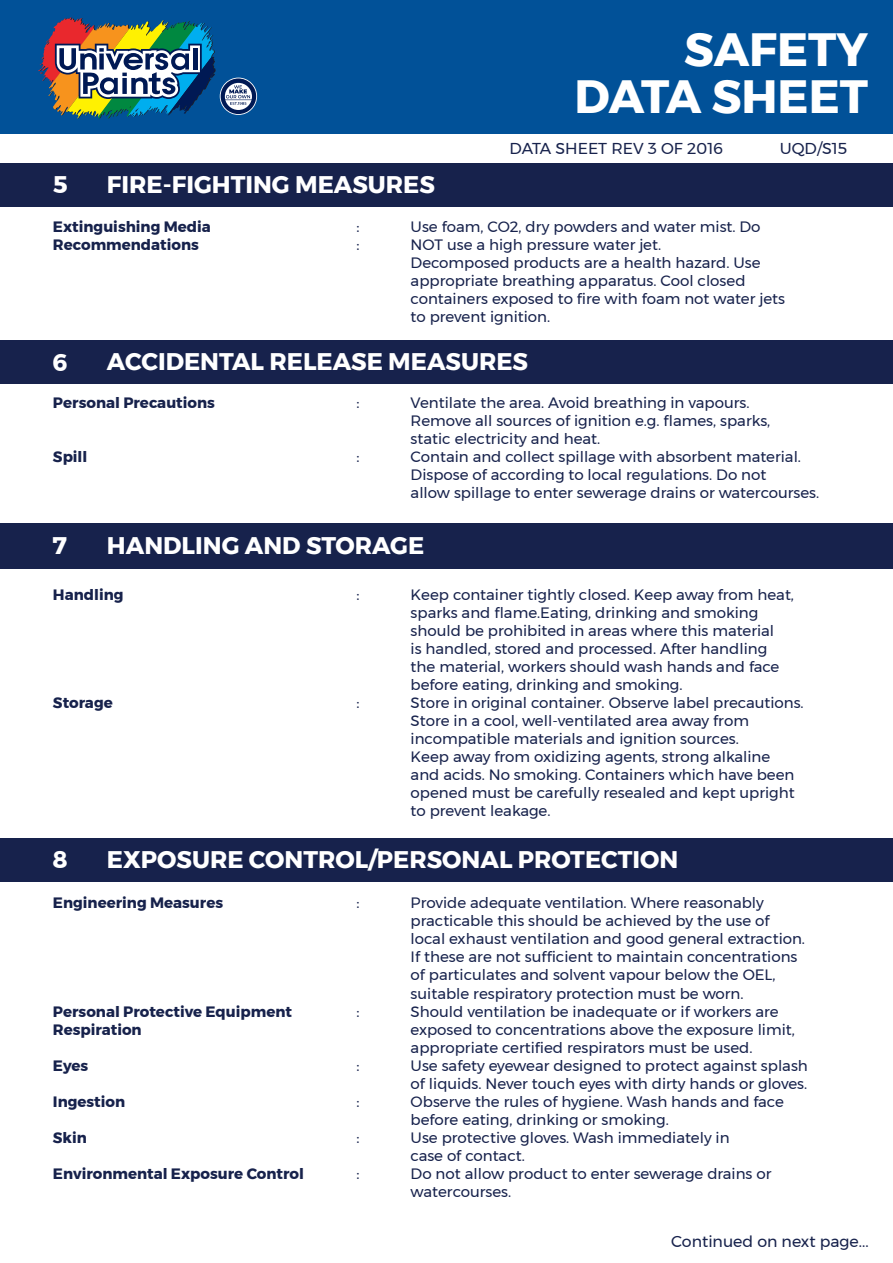
<style>
.page{position:relative;width:893px;height:1263px;background:#fff}
.page>*{position:absolute;margin:0;border:0;box-sizing:border-box;transform-origin:0 0}
.t1{font:700 46.5px/47px "Montserrat";color:#fff;text-align:right}
.t2{font:700 24px "Montserrat";color:#fff}
.t3{font:15.75px "Montserrat";color:#17224c}
.t4{font:15px/18px "Montserrat";color:#17224c}
.t5{font:700 15px/18px "Montserrat";color:#17224c}
</style>
<div class="page">
<div style="left:0;top:163px;width:893px;height:44px;background:#17224c"></div>
<div style="left:0;top:340px;width:893px;height:43px;background:#17224c"></div>
<div style="left:0;top:523px;width:893px;height:45px;background:#17224c"></div>
<div style="left:0;top:838px;width:893px;height:43px;background:#17224c"></div>
<div style="left:0;top:0;width:893px;height:134px;background:#015198"></div>
<svg style="left:38px;top:17px;width:219px;height:102px"></svg>
<h2 class="t2" style="left:53px;top:165px;width:17px">5</h2>
<h2 class="t2" style="left:107px;top:165px;width:329px">FIRE-FIGHTING MEASURES</h2>
<h1 class="t1" style="left:574px;top:26px;width:295px">SAFETY<br>DATA SHEET</h1>
<p class="t3" style="left:510px;top:137px;width:215px">DATA SHEET REV 3 OF 2016</p>
<p class="t3" style="left:780px;top:137px;width:69px">UQD/S15</p>
<p class="t5" style="left:53px;top:218px;width:159px">Extinguishing Media<br>Recommendations</p>
<p class="t4" style="left:357px;top:218px;width:5px">:</p>
<p class="t4" style="left:411px;top:218px;width:351px">Use foam, CO2, dry powders and water mist. Do</p>
<p class="t4" style="left:357px;top:236px;width:5px">:</p>
<p class="t4" style="left:411px;top:236px;width:376px">NOT use a high pressure water jet.<br>Decomposed products are a health hazard. Use appropriate breathing apparatus. Cool closed containers exposed to fire with foam not water jets to prevent ignition.</p>
<h2 class="t2" style="left:53px;top:343px;width:17px">6</h2>
<h2 class="t2" style="left:107px;top:343px;width:423px">ACCIDENTAL RELEASE MEASURES</h2>
<p class="t5" style="left:53px;top:394px;width:163px">Personal Precautions</p>
<p class="t5" style="left:53px;top:448px;width:36px">Spill</p>
<p class="t4" style="left:357px;top:394px;width:5px">:</p>
<p class="t4" style="left:411px;top:394px;width:361px">Ventilate the area. Avoid breathing in vapours.<br>Remove all sources of ignition e.g. flames, sparks, static electricity and heat.</p>
<p class="t4" style="left:357px;top:448px;width:5px">:</p>
<p class="t4" style="left:411px;top:448px;width:410px">Contain and collect spillage with absorbent material.<br>Dispose of according to local regulations. Do not<br>allow spillage to enter sewerage drains or watercourses.</p>
<h2 class="t2" style="left:53px;top:526px;width:16px">7</h2>
<h2 class="t2" style="left:107px;top:526px;width:319px">HANDLING AND STORAGE</h2>
<p class="t5" style="left:53px;top:585px;width:72px">Handling</p>
<p class="t5" style="left:53px;top:693px;width:61px">Storage</p>
<p class="t4" style="left:357px;top:585px;width:5px">:</p>
<p class="t4" style="left:411px;top:585px;width:385px">Keep container tightly closed. Keep away from heat, sparks and flame.Eating, drinking and smoking should be prohibited in areas where this material<br>is handled, stored and processed. After handling the material, workers should wash hands and face before eating, drinking and smoking.</p>
<p class="t4" style="left:357px;top:693px;width:5px">:</p>
<p class="t4" style="left:411px;top:693px;width:394px">Store in original container. Observe label precautions.<br>Store in a cool, well-ventilated area away from incompatible materials and ignition sources.<br>Keep away from oxidizing agents, strong alkaline<br>and acids. No smoking. Containers which have been opened must be carefully resealed and kept upright to prevent leakage.</p>
<h2 class="t2" style="left:53px;top:840px;width:17px">8</h2>
<h2 class="t2" style="left:107px;top:840px;width:573px">EXPOSURE CONTROL/PERSONAL PROTECTION</h2>
<p class="t4" style="left:357px;top:894px;width:5px">:</p>
<p class="t4" style="left:411px;top:894px;width:396px">Provide adequate ventilation. Where reasonably practicable this should be achieved by the use of local exhaust ventilation and good general extraction.<br>If these are not sufficient to maintain concentrations of particulates and solvent vapour below the OEL, suitable respiratory protection must be worn.</p>
<p class="t4" style="left:357px;top:1002px;width:5px">:</p>
<p class="t4" style="left:411px;top:1002px;width:386px">Should ventilation be inadequate or if workers are exposed to concentrations above the exposure limit, appropriate certified respirators must be used.</p>
<p class="t4" style="left:357px;top:1056px;width:5px">:</p>
<p class="t4" style="left:411px;top:1056px;width:399px">Use safety eyewear designed to protect against splash of liquids. Never touch eyes with dirty hands or gloves.</p>
<p class="t4" style="left:357px;top:1092px;width:5px">:</p>
<p class="t4" style="left:411px;top:1092px;width:375px">Observe the rules of hygiene. Wash hands and face before eating, drinking or smoking.</p>
<p class="t4" style="left:357px;top:1128px;width:5px">:</p>
<p class="t4" style="left:411px;top:1128px;width:320px">Use protective gloves. Wash immediately in case of contact.</p>
<p class="t4" style="left:357px;top:1164px;width:5px">:</p>
<p class="t4" style="left:411px;top:1164px;width:362px">Do not allow product to enter sewerage drains or watercourses.</p>
<p class="t5" style="left:53px;top:894px;width:172px">Engineering Measures</p>
<p class="t5" style="left:53px;top:1002px;width:241px">Personal Protective Equipment<br>Respiration</p>
<p class="t5" style="left:53px;top:1056px;width:37px">Eyes</p>
<p class="t5" style="left:53px;top:1092px;width:74px">Ingestion</p>
<p class="t5" style="left:53px;top:1128px;width:35px">Skin</p>
<p class="t5" style="left:53px;top:1164px;width:253px">Environmental Exposure Control</p>
<p class="t3" style="left:671px;top:1229px;width:199px">Continued on next page...</p>
</div>
